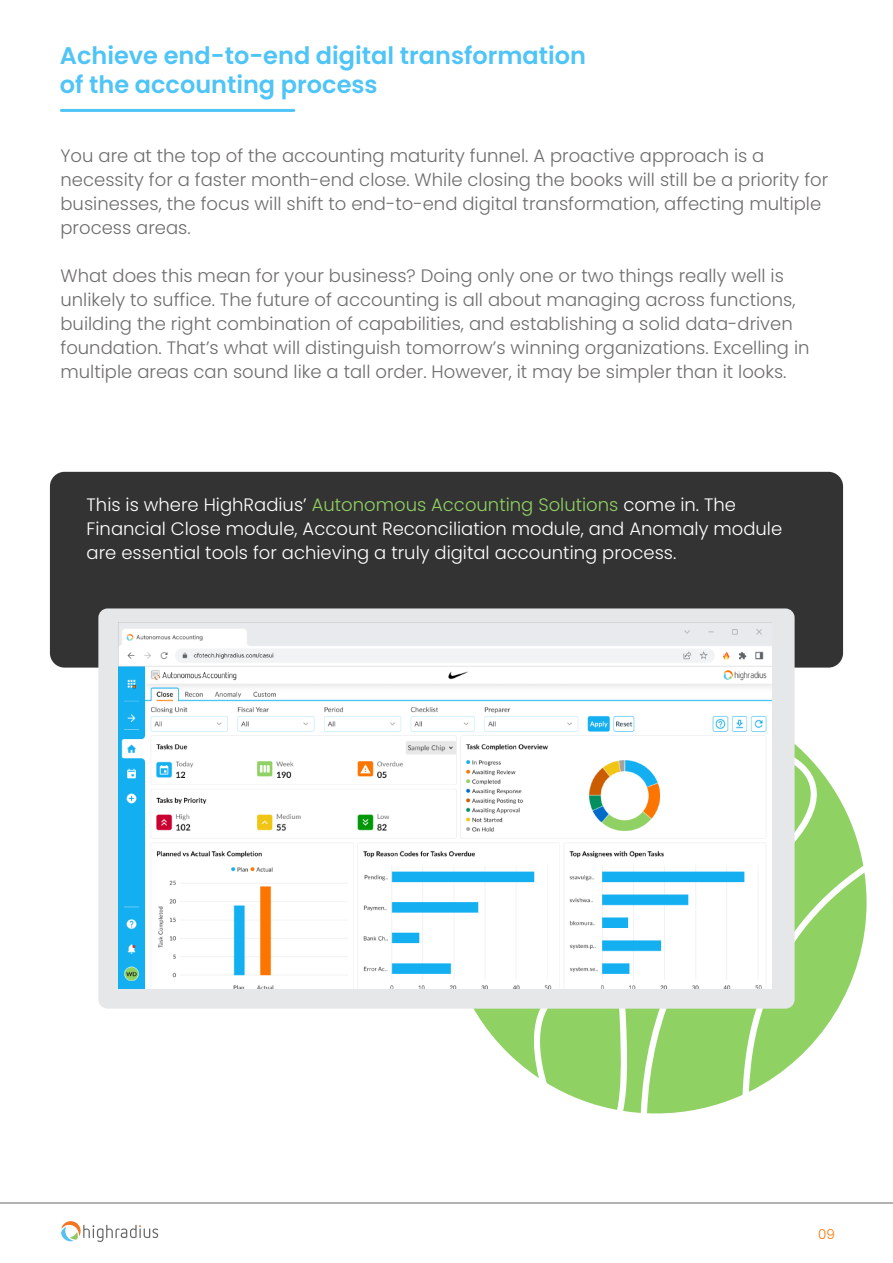
<style>
.page{position:relative;width:893px;height:1263px;background:#fff}
.page>*{position:absolute;margin:0;border:0;box-sizing:border-box;transform-origin:0 0}
.t1{font:600 24px/28.8px "Poppins";color:#4fc4f7}
.t2{font:300 18px/24px "Poppins";color:#6f6d6d}
.t3{font:300 18px/24px "Poppins";color:#fff}
.t4{font:300 13.5px "Poppins";color:#fc7500}
.s1{color:#8fd163}
</style>
<div class="page">
<svg style="left:61px;top:1221px;width:97px;height:21px"></svg>
<hr style="left:0;top:1202px;width:893px;height:1px;background:#666">
<hr style="left:61px;top:109px;width:233px;height:3px;background:#4fc4f7">
<svg style="left:545px;top:744px;width:318px;height:366px;fill:#8fd163"></svg>
<svg style="left:620px;top:745px;width:191px;height:368px;fill:#8fd163"></svg>
<svg style="left:749px;top:873px;width:117px;height:219px"></svg>
<svg style="left:474px;top:1009px;width:166px;height:69px;fill:#8fd163"></svg>
<div style="left:50px;top:472px;width:793px;height:196px;background:#333;border-radius:15px"></div>
<div style="left:98px;top:608px;width:697px;height:401px;background:#e6e7e8;border-radius:9px"></div>
<img style="left:119px;top:622px;width:652px;height:367px">
<h1 class="t1" style="left:60px;top:41px;width:528px">Achieve end-to-end digital transformation of the accounting process</h1>
<p class="t2" style="left:61px;top:144px;width:769px">You are at the top of the accounting maturity funnel. A proactive approach is a necessity for a faster month-end close. While closing the books will still be a priority for businesses, the focus will shift to end-to-end digital transformation, affecting multiple process areas.</p>
<p class="t2" style="left:61px;top:264px;width:750px">What does this mean for your business? Doing only one or two things really well is unlikely to suffice. The future of accounting is all about managing across functions, building the right combination of capabilities, and establishing a solid data-driven foundation. That’s what will distinguish tomorrow’s winning organizations. Excelling in multiple areas can sound like a tall order. However, it may be simpler than it looks.</p>
<p class="t3" style="left:87px;top:493px;width:697px">This is where HighRadius’ <span class="s1">Autonomous Accounting Solutions</span> come in. The<br>Financial Close module, Account Reconciliation module, and Anomaly module are essential tools for achieving a truly digital accounting process.</p>
<p class="t4" style="left:818px;top:1226px;width:18px">09</p>
</div>
